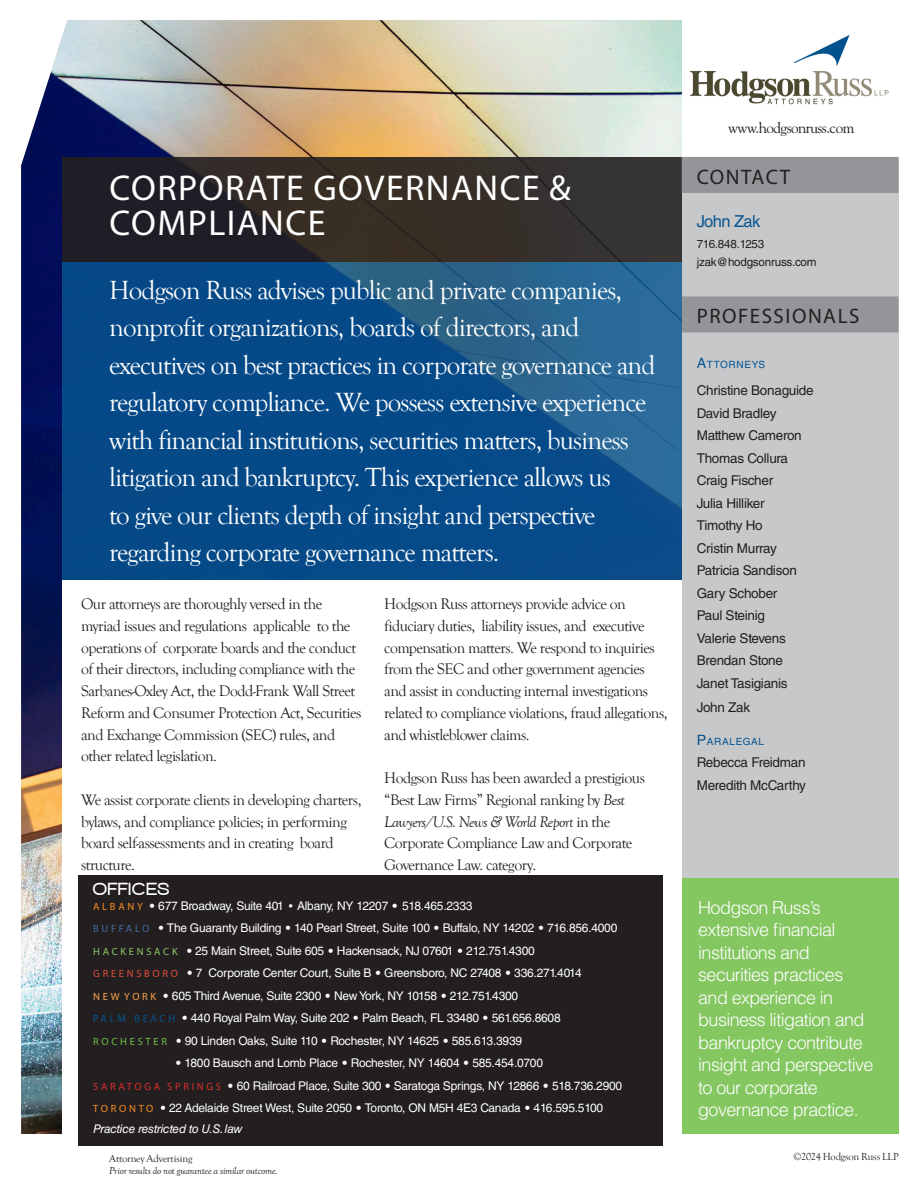
<style>
.page{position:relative;width:918px;height:1188px;background:#fff}
.page>*{position:absolute;margin:0;border:0;box-sizing:border-box;transform-origin:0 0}
.t1{font:36px/34.5px "Myriad Pro";letter-spacing:.04em;color:#fff}
.Title_Intro{font:27px/37.5px "Goudy Old Style T";letter-spacing:-.035em;color:#fff}
.Callout_Head_with_Rule{font:21px "Myriad Pro";letter-spacing:.07em;color:#231f20}
.Callout_Body_Rev{font:300 18px/22.5px "Helvetica LT Std";letter-spacing:-.035em;color:#fff}
.t2{font:900 17.85px "Walkway";letter-spacing:.07em;color:#fff}
.Contact_Name{font:16.5px "Helvetica LT Std";letter-spacing:-.035em;color:#07548f}
.Body{font:15.75px/21.8px "Goudy Old Style T";letter-spacing:-.035em;color:#231f20}
.t3{font:15px "Goudy Std";letter-spacing:-.035em;color:#231f20}
.Profs_Names{font:13.5px "Helvetica LT Std";letter-spacing:-.02em;color:#231f20}
.Profs_Title{font:13.5px "Helvetica LT Std";letter-spacing:-.02em;color:#231f20}
.Offices_Small{font:12px/21px "Helvetica LT Std";letter-spacing:-.02em;color:#fff}
.Offices_Small_Black{font:11.7px/18px "Helvetica LT Std";letter-spacing:-.02em;color:#231f20}
.t4{font:italic 10.5px "Goudy Old Style T";letter-spacing:-.015em;color:#231f20}
.t5{font:10.5px "Goudy Old Style T";letter-spacing:-.015em;color:#231f20}
.Profs_Title-2{font:10.05px "Helvetica LT Std";letter-spacing:.07em;color:#07548f}
.s1{font-style:italic}
.s2{font-family:"Myriad Pro";font-size:10.5px;color:#f68c21}
.s3{font-family:"Goudy Std"}
.s4{font-family:"Goudy Old Style T"}
.s5{font-family:"Myriad Pro";font-size:10.5px;color:#466a9f}
.s6{font-family:"Myriad Pro";font-size:10.5px;color:#8bc764}
.s7{font-family:"Myriad Pro";font-size:10.5px;color:#e04b3b}
.s8{font-family:"Myriad Pro";font-size:10.5px;color:#f9a14a}
.s9{font-family:"Myriad Pro";font-size:10.5px;color:#07548f}
.s10{font-family:"Myriad Pro";font-size:10.5px;color:#6ebc44}
.s11{font-family:"Myriad Pro";font-size:10.5px;color:#dd2e2e}
.s12{font-size:14.25px}
</style>
<div class="page">
<img style="left:21px;top:20px;width:661px;height:1114px">
<div style="left:63px;top:580px;width:855px;height:608px;background:#fff"></div>
<div style="left:78px;top:875px;width:584px;height:270px;background:#231f20"></div>
<div style="left:63px;top:158px;width:619px;height:104px;background:linear-gradient(to right,#211c21,#3e3730)"></div>
<div style="left:682px;top:878px;width:217px;height:256px;background:#84c660"></div>
<div style="left:682px;top:158px;width:216px;height:720px;background:#c7c8ca"></div>
<div style="left:682px;top:157px;width:216px;height:36px;background:#939598"></div>
<div style="left:682px;top:296px;width:216px;height:36px;background:#939598"></div>
<svg style="left:62px;top:262px;width:620px;height:317px;background:#0e4f8a"></svg>
<img style="left:691px;top:36px;width:198px;height:69px">
<p class="t1" style="left:110px;top:171px;width:463px">CORPORATE GOVERNANCE &amp;<br>COMPLIANCE</p>
<p class="Title_Intro" style="left:109px;top:272px;width:548px">Hodgson Russ advises public and private companies, nonprofit organizations, boards of directors, and executives on best practices in corporate governance and regulatory compliance. We possess extensive experience with financial institutions, securities matters, business litigation and bankruptcy. This experience allows us<br>to give our clients depth of insight and perspective regarding corporate governance matters.</p>
<p class="Body" style="left:81px;top:594px;width:282px">Our attorneys are thoroughly versed in the myriad issues and regulations applicable to the operations of corporate boards and the conduct of their directors, including compliance with the Sarbanes-Oxley Act, the Dodd-Frank Wall Street Reform and Consumer Protection Act, Securities and Exchange Commission (SEC) rules, and other related legislation.</p>
<p class="Body" style="left:81px;top:789px;width:282px">We assist corporate clients in developing charters, bylaws, and compliance policies; in performing board self-assessments and in creating board structure.</p>
<p class="t2" style="left:93px;top:879px;width:77px">OFFICES</p>
<p class="Body" style="left:384px;top:594px;width:285px">Hodgson Russ attorneys provide advice on fiduciary duties, liability issues, and executive compensation matters. We respond to inquiries from the SEC and other government agencies and assist in conducting internal investigations related to compliance violations, fraud allegations, and whistleblower claims.</p>
<p class="Body" style="left:384px;top:768px;width:262px">Hodgson Russ has been awarded a prestigious “Best Law Firms” Regional ranking by <span class="s1">Best Lawyers/U.S. News &amp; World Report</span> in the Corporate Compliance Law and Corporate Governance Law. category.</p>
<p class="Offices_Small" style="left:93px;top:895px;width:381px"><span class="s2">A L B A N Y</span> <span class="s3">•</span> 677 Broadway, Suite 401 <span class="s4">•</span> Albany, NY 12207 <span class="s3">•</span> 518.465.2333</p>
<p class="Offices_Small" style="left:93px;top:917px;width:526px"><span class="s5">B U F F A L O</span> <span class="s3">•</span> The Guaranty Building <span class="s3">•</span> 140 Pearl Street, Suite 100 <span class="s3">•</span> Buffalo, NY 14202 <span class="s3">•</span> 716.856.4000</p>
<p class="Offices_Small" style="left:93px;top:940px;width:443px"><span class="s6">H A C K E N S A C K</span> <span class="s3">•</span> 25 Main Street, Suite 605 <span class="s3">•</span> Hackensack, NJ 07601 <span class="s3">•</span> 212.751.4300</p>
<p class="Offices_Small" style="left:93px;top:962px;width:490px"><span class="s7">G R E E N S B O R O</span> <span class="s3">•</span> 7 Corporate Center Court, Suite B <span class="s3">•</span> Greensboro, NC 27408 <span class="s3">•</span> 336.271.4014</p>
<p class="Offices_Small" style="left:93px;top:985px;width:427px"><span class="s8">N E W Y O R K</span> <span class="s3">•</span> 605 Third Avenue, Suite 2300 <span class="s3">•</span> New York, NY 10158 <span class="s3">•</span> 212.751.4300</p>
<p class="Offices_Small" style="left:93px;top:1007px;width:469px"><span class="s9">P A L M B E A C H</span> <span class="s3">•</span> 440 Royal Palm Way, Suite 202 <span class="s3">•</span> Palm Beach, FL 33480 <span class="s3">•</span> 561.656.8608</p>
<p class="Offices_Small" style="left:93px;top:1030px;width:430px"><span class="s10">R O C H E S T E R</span> <span class="s3">•</span> 90 Linden Oaks, Suite 110 <span class="s3">•</span> Rochester, NY 14625 <span class="s3">•</span> 585.613.3939</p>
<p class="Offices_Small" style="left:175px;top:1052px;width:370px"><span class="s3">•</span> 1800 Bausch and Lomb Place <span class="s3">•</span> Rochester, NY 14604 <span class="s3">•</span> 585.454.0700</p>
<p class="Offices_Small" style="left:93px;top:1075px;width:531px"><span class="s11">S A R A T O G A S P R I N G S</span> <span class="s3">•</span> 60 Railroad Place, Suite 300 <span class="s3">•</span> Saratoga Springs, NY 12866 <span class="s3">•</span> 518.736.2900</p>
<p class="Offices_Small" style="left:93px;top:1097px;width:512px"><span class="s2">T O R O N T O</span> <span class="s3">•</span> 22 Adelaide Street West, Suite 2050 <span class="s3">•</span> Toronto, ON M5H 4E3 Canada <span class="s3">•</span> 416.595.5100<br><span class="s1">Practice restricted to U.S. law</span></p>
<p class="t5" style="left:109px;top:1153px;width:85px">Attorney Advertising</p>
<p class="t4" style="left:109px;top:1165px;width:170px">Prior results do not guarantee a similar outcome.</p>
<p class="t3" style="left:728px;top:118px;width:128px">www.hodgsonruss.com</p>
<p class="Callout_Head_with_Rule" style="left:697px;top:164px;width:95px">CONTACT</p>
<p class="Contact_Name" style="left:697px;top:212px;width:65px">John Zak</p>
<p class="Offices_Small_Black" style="left:697px;top:235px;width:121px">716.848.1253 jzak@hodgsonruss.com</p>
<p class="Callout_Head_with_Rule" style="left:697px;top:303px;width:164px">PROFESSIONALS</p>
<p class="Profs_Title-2" style="left:697px;top:359px;width:70px"><span class="s12">A</span>TTORNEYS</p>
<p class="Profs_Names" style="left:697px;top:383px;width:118px">Christine Bonaguide</p>
<p class="Profs_Names" style="left:697px;top:405px;width:81px">David Bradley</p>
<p class="Profs_Names" style="left:697px;top:428px;width:107px">Matthew Cameron</p>
<p class="Profs_Names" style="left:697px;top:450px;width:93px">Thomas Collura</p>
<p class="Profs_Names" style="left:697px;top:473px;width:78px">Craig Fischer</p>
<p class="Profs_Names" style="left:697px;top:495px;width:69px">Julia Hilliker</p>
<p class="Profs_Names" style="left:697px;top:518px;width:67px">Timothy Ho</p>
<p class="Profs_Names" style="left:697px;top:540px;width:82px">Cristin Murray</p>
<p class="Profs_Names" style="left:697px;top:563px;width:102px">Patricia Sandison</p>
<p class="Profs_Names" style="left:697px;top:585px;width:82px">Gary Schober</p>
<p class="Profs_Names" style="left:697px;top:608px;width:70px">Paul Steinig</p>
<p class="Profs_Names" style="left:697px;top:630px;width:91px">Valerie Stevens</p>
<p class="Profs_Names" style="left:697px;top:653px;width:88px">Brendan Stone</p>
<p class="Profs_Names" style="left:697px;top:675px;width:92px">Janet Tasigianis</p>
<p class="Profs_Names" style="left:697px;top:699px;width:55px">John Zak</p>
<p class="Profs_Title-2" style="left:697px;top:736px;width:69px"><span class="s12">P</span>ARALEGAL</p>
<p class="Profs_Title" style="left:697px;top:755px;width:110px">Rebecca Freidman</p>
<p class="Profs_Title" style="left:697px;top:777px;width:111px">Meredith McCarthy</p>
<p class="Callout_Body_Rev" style="left:698px;top:896px;width:177px">Hodgson Russ’s extensive financial institutions and securities practices and experience in business litigation and bankruptcy contribute insight and perspective to our corporate governance practice.</p>
<p class="t5" style="left:794px;top:1151px;width:107px">©2024 Hodgson Russ LLP</p>
</div>
